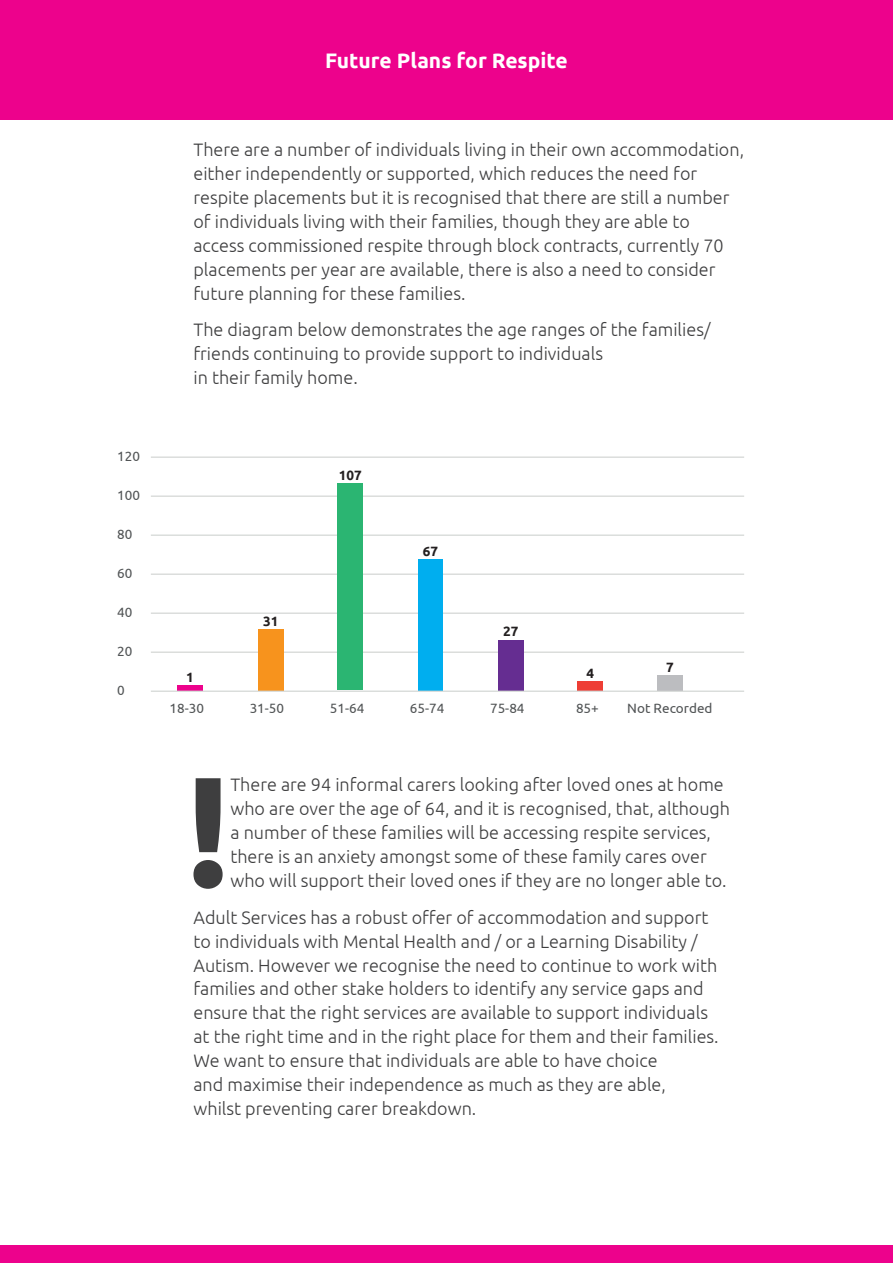
<style>
.page{position:relative;width:893px;height:1263px;background:#fff}
.page>*{position:absolute;margin:0;border:0;box-sizing:border-box;transform-origin:0 0}
.t1{font:700 156.6px "Ubuntu";color:#3e3e3f}
.t2{font:700 21px "Ubuntu";color:#fff}
.t3{font:300 18px/24px "Ubuntu";color:#3e3e3f}
.t4{font:13.5px "Ubuntu";color:#515455}
.t5{font:700 13.5px "Ubuntu";color:#231f20}
</style>
<div class="page">
<div style="left:0;top:0;width:893px;height:119px;background:#ed028c"></div>
<div style="left:0;top:1246px;width:893px;height:17px;background:#ed028c"></div>
<hr style="left:151px;top:457px;width:593px;height:1px;background:#cfd2d0">
<hr style="left:151px;top:496px;width:593px;height:1px;background:#cfd2d0">
<hr style="left:151px;top:535px;width:593px;height:1px;background:#cfd2d0">
<hr style="left:151px;top:574px;width:593px;height:1px;background:#cfd2d0">
<hr style="left:151px;top:613px;width:593px;height:1px;background:#cfd2d0">
<hr style="left:151px;top:652px;width:593px;height:1px;background:#cfd2d0">
<div style="left:578px;top:681px;width:25px;height:9px;background:#ee3e35"></div>
<div style="left:657px;top:675px;width:26px;height:15px;background:#bcbdc0"></div>
<div style="left:498px;top:640px;width:26px;height:50px;background:#652d91"></div>
<div style="left:419px;top:559px;width:24px;height:131px;background:#00aeef"></div>
<div style="left:338px;top:483px;width:25px;height:207px;background:#2bb572"></div>
<div style="left:258px;top:629px;width:26px;height:61px;background:#f7931d"></div>
<div style="left:177px;top:685px;width:26px;height:5px;background:#ed028c"></div>
<hr style="left:151px;top:691px;width:593px;height:1px;background:#cfd2d0">
<p class="t4" style="left:117px;top:448px;width:24px">120</p>
<p class="t4" style="left:117px;top:487px;width:24px">100</p>
<p class="t4" style="left:117px;top:526px;width:17px">80</p>
<p class="t4" style="left:117px;top:565px;width:17px">60</p>
<p class="t4" style="left:117px;top:604px;width:17px">40</p>
<p class="t4" style="left:117px;top:643px;width:17px">20</p>
<p class="t4" style="left:117px;top:682px;width:9px">0</p>
<p class="t2" style="left:325px;top:47px;width:244px">Future Plans for Respite</p>
<p class="t3" style="left:193px;top:137px;width:552px">There are a number of individuals living in their own accommodation, either independently or supported, which reduces the need for respite placements but it is recognised that there are still a number of individuals living with their families, though they are able to access commissioned respite through block contracts, currently 70 placements per year are available, there is also a need to consider future planning for these families.</p>
<p class="t3" style="left:193px;top:317px;width:519px">The diagram below demonstrates the age ranges of the families/ friends continuing to provide support to individuals<br>in their family home.</p>
<p class="t5" style="left:186px;top:669px;width:9px">1</p>
<p class="t5" style="left:263px;top:612px;width:17px">31</p>
<p class="t5" style="left:339px;top:467px;width:25px">107</p>
<p class="t5" style="left:423px;top:543px;width:17px">67</p>
<p class="t5" style="left:503px;top:623px;width:17px">27</p>
<p class="t5" style="left:587px;top:665px;width:9px">4</p>
<p class="t5" style="left:666px;top:659px;width:9px">7</p>
<p class="t4" style="left:170px;top:700px;width:36px">18-30</p>
<p class="t4" style="left:250px;top:700px;width:36px">31-50</p>
<p class="t4" style="left:330px;top:700px;width:36px">51-64</p>
<p class="t4" style="left:410px;top:700px;width:36px">65-74</p>
<p class="t4" style="left:490px;top:700px;width:36px">75-84</p>
<p class="t4" style="left:576px;top:700px;width:24px">85+</p>
<p class="t4" style="left:627px;top:700px;width:87px">Not Recorded</p>
<h1 class="t1" style="left:186px;top:736px;width:46px">!</h1>
<p class="t3" style="left:230px;top:772px;width:501px">There are 94 informal carers looking after loved ones at home who are over the age of 64, and it is recognised, that, although a number of these families will be accessing respite services, there is an anxiety amongst some of these family cares over who will support their loved ones if they are no longer able to.</p>
<p class="t3" style="left:193px;top:905px;width:527px">Adult Services has a robust offer of accommodation and support to individuals with Mental Health and / or a Learning Disability / Autism. However we recognise the need to continue to work with families and other stake holders to identify any service gaps and ensure that the right services are available to support individuals at the right time and in the right place for them and their families.<br>We want to ensure that individuals are able to have choice<br>and maximise their independence as much as they are able,<br>whilst preventing carer breakdown.</p>
</div>
